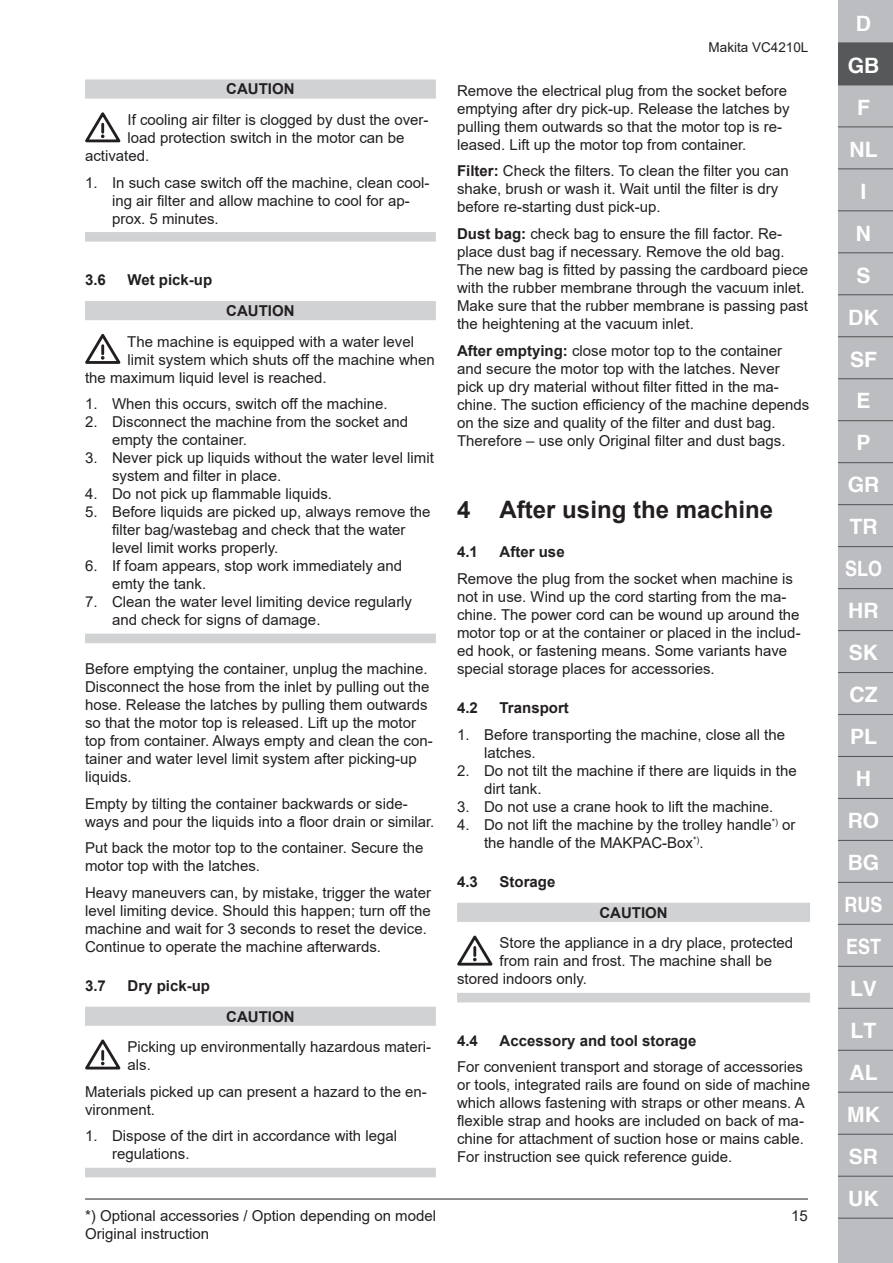
<style>
.page{position:relative;width:893px;height:1263px;background:#fff}
.page>*{position:absolute;margin:0;border:0;box-sizing:border-box;transform-origin:0 0}
.t1{font:700 24px "Arial";color:#231f20}
.t2{font:700 21.15px/42px "Helvetica";color:#fff;text-align:center}
.t3{font:15px/18px "Arial";color:#231f20}
.t4{font:700 15px "Arial";color:#231f20}
.t5{font:13.5px "Arial";color:#231f20}
.s1{font-weight:700}
</style>
<div class="page">
<hr style="left:85px;top:1199px;width:723px;height:1px;background:#231f20">
<div style="left:838px;top:1198px;width:55px;height:65px;background:#bcbdc0"></div>
<div style="left:838px;top:1px;width:55px;height:1197px;background:#bcbdc0"></div>
<div style="left:838px;top:43px;width:55px;height:42px;background:#57585a"></div>
<hr style="left:838px;top:42px;width:55px;height:1px;background:#57585a">
<hr style="left:838px;top:126px;width:55px;height:1px;background:#57585a">
<hr style="left:838px;top:168px;width:55px;height:1px;background:#57585a">
<hr style="left:838px;top:210px;width:55px;height:1px;background:#57585a">
<hr style="left:838px;top:252px;width:55px;height:1px;background:#57585a">
<hr style="left:838px;top:294px;width:55px;height:1px;background:#57585a">
<hr style="left:838px;top:336px;width:55px;height:1px;background:#57585a">
<hr style="left:838px;top:378px;width:55px;height:1px;background:#57585a">
<hr style="left:838px;top:420px;width:55px;height:1px;background:#57585a">
<hr style="left:838px;top:462px;width:55px;height:1px;background:#57585a">
<hr style="left:838px;top:504px;width:55px;height:1px;background:#57585a">
<hr style="left:838px;top:546px;width:55px;height:1px;background:#57585a">
<hr style="left:838px;top:588px;width:55px;height:1px;background:#57585a">
<hr style="left:838px;top:630px;width:55px;height:1px;background:#57585a">
<hr style="left:838px;top:672px;width:55px;height:1px;background:#57585a">
<hr style="left:838px;top:714px;width:55px;height:1px;background:#57585a">
<hr style="left:838px;top:756px;width:55px;height:1px;background:#57585a">
<hr style="left:838px;top:798px;width:55px;height:1px;background:#57585a">
<hr style="left:838px;top:840px;width:55px;height:1px;background:#57585a">
<hr style="left:838px;top:882px;width:55px;height:1px;background:#57585a">
<hr style="left:838px;top:924px;width:55px;height:1px;background:#57585a">
<hr style="left:838px;top:966px;width:55px;height:1px;background:#57585a">
<hr style="left:838px;top:1008px;width:55px;height:1px;background:#57585a">
<hr style="left:838px;top:1050px;width:55px;height:1px;background:#57585a">
<hr style="left:838px;top:1092px;width:55px;height:1px;background:#57585a">
<hr style="left:838px;top:1134px;width:55px;height:1px;background:#57585a">
<hr style="left:838px;top:1176px;width:55px;height:1px;background:#57585a">
<hr style="left:838px;top:1217px;width:55px;height:2px;background:#57585a">
<div style="left:85px;top:79px;width:351px;height:20px;background:#d1d2d4"></div>
<div style="left:85px;top:232px;width:351px;height:10px;background:#d1d2d4"></div>
<div style="left:85px;top:301px;width:351px;height:19px;background:#d1d2d4"></div>
<div style="left:85px;top:634px;width:351px;height:9px;background:#d1d2d4"></div>
<div style="left:85px;top:1007px;width:351px;height:19px;background:#d1d2d4"></div>
<div style="left:85px;top:1168px;width:351px;height:9px;background:#d1d2d4"></div>
<svg style="left:85px;top:112px;width:36px;height:30px"></svg>
<svg style="left:85px;top:334px;width:36px;height:30px"></svg>
<svg style="left:85px;top:1039px;width:36px;height:30px"></svg>
<div style="left:457px;top:903px;width:353px;height:19px;background:#d1d2d4"></div>
<div style="left:457px;top:993px;width:353px;height:9px;background:#d1d2d4"></div>
<svg style="left:457px;top:935px;width:36px;height:30px"></svg>
<p class="t4" style="left:226px;top:83px;width:70px">CAUTION</p>
<p class="t3" style="left:128px;top:112px;width:302px">If cooling air filter is clogged by dust the over-</p>
<p class="t3" style="left:128px;top:130px;width:278px">load protection switch in the motor can be</p>
<p class="t3" style="left:85px;top:148px;width:66px">activated.</p>
<p class="t3" style="left:112px;top:175px;width:319px;text-indent:-27px">1. In such case switch off the machine, clean cool&shy;ing air filter and allow machine to cool for ap&shy;prox. 5 minutes.</p>
<p class="t4" style="left:85px;top:274px;width:22px">3.6</p>
<p class="t4" style="left:128px;top:274px;width:86px">Wet pick-up</p>
<p class="t4" style="left:226px;top:305px;width:70px">CAUTION</p>
<p class="t3" style="left:127px;top:334px;width:288px">The machine is equipped with a water level</p>
<p class="t3" style="left:128px;top:352px;width:309px">limit system which shuts off the machine when</p>
<p class="t3" style="left:85px;top:370px;width:243px">the maximum liquid level is reached.</p>
<p class="t3" style="left:85px;top:396px;width:304px">1. When this occurs, switch off the machine.</p>
<p class="t3" style="left:112px;top:414px;width:297px;text-indent:-27px">2. Disconnect the machine from the socket and empty the container.</p>
<p class="t3" style="left:112px;top:450px;width:323px;text-indent:-27px">3. Never pick up liquids without the water level limit system and filter in place.</p>
<p class="t3" style="left:85px;top:486px;width:249px">4. Do not pick up flammable liquids.</p>
<p class="t3" style="left:112px;top:504px;width:320px;text-indent:-27px">5. Before liquids are picked up, always remove the filter bag/wastebag and check that the water level limit works properly.</p>
<p class="t3" style="left:112px;top:558px;width:292px;text-indent:-27px">6. If foam appears, stop work immediately and emty the tank.</p>
<p class="t3" style="left:112px;top:594px;width:302px;text-indent:-27px">7. Clean the water level limiting device regularly and check for signs of damage.</p>
<p class="t3" style="left:85px;top:661px;width:349px">Before emptying the container, unplug the machine.<br>Disconnect the hose from the inlet by pulling out the hose. Release the latches by pulling them outwards so that the motor top is released. Lift up the motor top from container. Always empty and clean the con&shy;tainer and water level limit system after picking-up liquids.</p>
<p class="t3" style="left:85px;top:795px;width:351px">Empty by tilting the container backwards or side&shy;ways and pour the liquids into a floor drain or similar.</p>
<p class="t3" style="left:85px;top:840px;width:340px">Put back the motor top to the container. Secure the motor top with the latches.</p>
<p class="t3" style="left:85px;top:884px;width:347px">Heavy maneuvers can, by mistake, trigger the water level limiting device. Should this happen; turn off the machine and wait for 3 seconds to reset the device.<br>Continue to operate the machine afterwards.</p>
<p class="t4" style="left:85px;top:979px;width:22px">3.7</p>
<p class="t4" style="left:128px;top:979px;width:84px">Dry pick-up</p>
<p class="t4" style="left:226px;top:1010px;width:70px">CAUTION</p>
<p class="t3" style="left:128px;top:1039px;width:305px">Picking up environmentally hazardous materi&shy;als.</p>
<p class="t3" style="left:85px;top:1084px;width:343px">Materials picked up can present a hazard to the en&shy;vironment.</p>
<p class="t3" style="left:112px;top:1128px;width:287px;text-indent:-27px">1. Dispose of the dirt in accordance with legal regulations.</p>
<p class="t5" style="left:709px;top:42px;width:101px">Makita VC4210L</p>
<p class="t3" style="left:457px;top:83px;width:334px">Remove the electrical plug from the socket before emptying after dry pick-up. Release the latches by pulling them outwards so that the motor top is re&shy;leased. Lift up the motor top from container.</p>
<p class="t3" style="left:457px;top:163px;width:333px"><span class="s1">Filter:</span> Check the filters. To clean the filter you can shake, brush or wash it. Wait until the filter is dry before re-starting dust pick-up.</p>
<p class="t3" style="left:457px;top:226px;width:353px"><span class="s1">Dust bag:</span> check bag to ensure the fill factor. Re&shy;place dust bag if necessary. Remove the old bag.<br>The new bag is fitted by passing the cardboard piece with the rubber membrane through the vacuum inlet.<br>Make sure that the rubber membrane is passing past the heightening at the vacuum inlet.</p>
<p class="t3" style="left:457px;top:342px;width:354px"><span class="s1">After emptying:</span> close motor top to the container and secure the motor top with the latches. Never pick up dry material without filter fitted in the ma&shy;chine. The suction efficiency of the machine depends on the size and quality of the filter and dust bag.<br>Therefore – use only Original filter and dust bags.</p>
<h1 class="t1" style="left:457px;top:500px;width:317px">4 After using the machine</h1>
<p class="t4" style="left:457px;top:546px;width:22px">4.1</p>
<p class="t4" style="left:500px;top:546px;width:67px">After use</p>
<p class="t3" style="left:457px;top:571px;width:345px">Remove the plug from the socket when machine is not in use. Wind up the cord starting from the ma&shy;chine. The power cord can be wound up around the motor top or at the container or placed in the includ&shy;ed hook, or fastening means. Some variants have special storage places for accessories.</p>
<p class="t4" style="left:457px;top:702px;width:22px">4.2</p>
<p class="t4" style="left:500px;top:702px;width:71px">Transport</p>
<p class="t3" style="left:484px;top:727px;width:302px;text-indent:-27px">1. Before transporting the machine, close all the latches.</p>
<p class="t3" style="left:484px;top:763px;width:314px;text-indent:-27px">2. Do not tilt the machine if there are liquids in the dirt tank.</p>
<p class="t3" style="left:457px;top:799px;width:318px">3. Do not use a crane hook to lift the machine.</p>
<p class="t3" style="left:484px;top:817px;width:313px;text-indent:-27px">4. Do not lift the machine by the trolley handle<sup>*)</sup> or the handle of the MAKPAC-Box<sup>*)</sup>.</p>
<p class="t4" style="left:457px;top:876px;width:22px">4.3</p>
<p class="t4" style="left:500px;top:876px;width:57px">Storage</p>
<p class="t4" style="left:599px;top:906px;width:70px">CAUTION</p>
<p class="t3" style="left:500px;top:935px;width:295px">Store the appliance in a dry place, protected</p>
<p class="t3" style="left:500px;top:953px;width:274px">from rain and frost. The machine shall be</p>
<p class="t3" style="left:457px;top:971px;width:131px">stored indoors only.</p>
<p class="t4" style="left:457px;top:1035px;width:22px">4.4</p>
<p class="t4" style="left:500px;top:1035px;width:198px">Accessory and tool storage</p>
<p class="t3" style="left:457px;top:1059px;width:354px">For convenient transport and storage of accessories or tools, integrated rails are found on side of machine which allows fastening with straps or other means. A flexible strap and hooks are included on back of ma&shy;chine for attachment of suction hose or mains cable.<br>For instruction see quick reference guide.</p>
<p class="t3" style="left:85px;top:1208px;width:352px">*) Optional accessories / Option depending on model<br>Original instruction</p>
<p class="t3" style="left:791px;top:1208px;width:18px">15</p>
<h2 class="t2" style="left:844px;top:2px;width:39px">D<br>GB<br>F<br>NL<br>I<br>N<br>S<br>DK<br>SF<br>E<br>P<br>GR<br>TR<br>SLO<br>HR<br>SK<br>CZ<br>PL<br>H<br>RO<br>BG<br>RUS<br>EST<br>LV<br>LT<br>AL<br>MK<br>SR<br>UK</h2>
</div>
